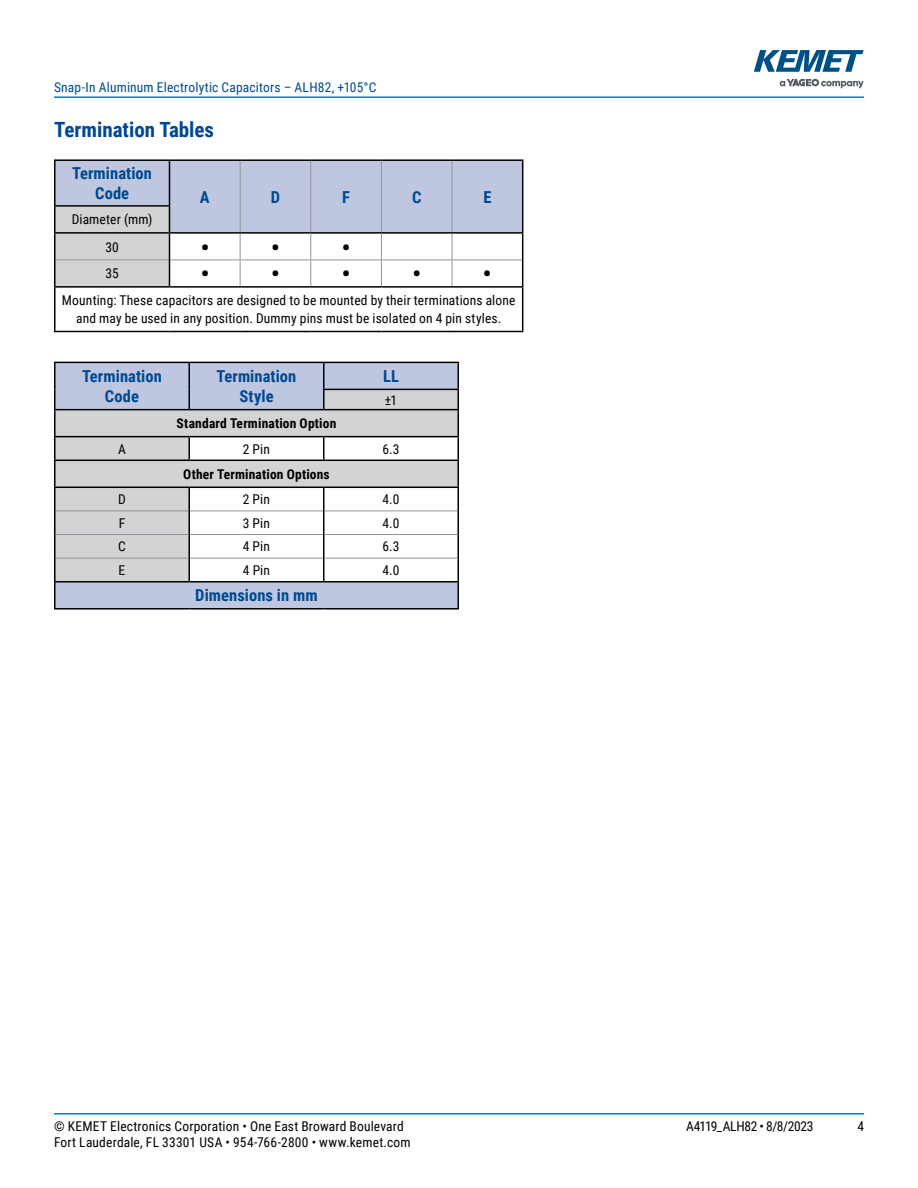
<style>
.page{position:relative;width:918px;height:1188px;background:#fff}
.page>*{position:absolute;margin:0;border:0;box-sizing:border-box;transform-origin:0 0}
.t1{font:700 24px "Roboto Condensed";color:#000}
.t2{font:700 21px "Roboto Condensed";color:#004990}
.t3{font:700 16.5px/19.8px "Roboto Condensed";letter-spacing:.005em;color:#004990;text-align:center}
.t4{font:13.5px/27.2px "Roboto Condensed";letter-spacing:.01em;color:#000;text-align:center}
.t5{font:13.5px "Roboto Condensed";letter-spacing:.01em;color:#004990}
.t6{font:700 13.5px "Roboto Condensed";letter-spacing:.015em;color:#000}
.t7{font:13.5px "Roboto Condensed";letter-spacing:-.025em;color:#000}
</style>
<div class="page">
<hr style="left:54px;top:1113px;width:810px;height:2px;background:#007dc3">
<hr style="left:54px;top:96px;width:810px;height:2px;background:#007dc3">
<svg style="left:780px;top:79px;width:84px;height:9px"></svg>
<svg style="left:754px;top:50px;width:110px;height:22px"></svg>
<hr style="left:54px;top:286px;width:116px;height:2px;background:#000">
<hr style="left:170px;top:286px;width:70px;height:2px;background:#000">
<hr style="left:240px;top:286px;width:71px;height:2px;background:#000">
<hr style="left:311px;top:286px;width:70px;height:2px;background:#000">
<hr style="left:381px;top:286px;width:71px;height:2px;background:#000">
<hr style="left:452px;top:286px;width:71px;height:2px;background:#000">
<hr style="left:54px;top:159px;width:116px;height:2px;background:#000">
<hr style="left:54px;top:161px;width:2px;height:44px;background:#000">
<hr style="left:54px;top:234px;width:2px;height:26px;background:#000">
<hr style="left:54px;top:260px;width:2px;height:26px;background:#000">
<hr style="left:54px;top:288px;width:2px;height:43px;background:#000">
<hr style="left:522px;top:288px;width:1px;height:43px;background:#000">
<hr style="left:54px;top:331px;width:116px;height:1px;background:#000">
<hr style="left:170px;top:331px;width:70px;height:1px;background:#000">
<hr style="left:240px;top:331px;width:71px;height:1px;background:#000">
<hr style="left:311px;top:331px;width:70px;height:1px;background:#000">
<hr style="left:381px;top:331px;width:71px;height:1px;background:#000">
<hr style="left:452px;top:331px;width:71px;height:1px;background:#000">
<hr style="left:54px;top:205px;width:116px;height:2px;background:#000">
<hr style="left:54px;top:207px;width:2px;height:25px;background:#000">
<hr style="left:54px;top:232px;width:116px;height:2px;background:#000">
<hr style="left:170px;top:159px;width:70px;height:2px;background:#000">
<hr style="left:240px;top:159px;width:71px;height:2px;background:#000">
<hr style="left:311px;top:159px;width:70px;height:2px;background:#000">
<hr style="left:381px;top:159px;width:71px;height:2px;background:#000">
<hr style="left:452px;top:159px;width:71px;height:2px;background:#000">
<svg style="left:55px;top:160px;width:468px;height:127px"></svg>
<div style="left:56px;top:363px;width:402px;height:245px;background:#bfc6e0"></div>
<svg style="left:56px;top:389px;width:402px;height:192px;fill:#d1d3d4"></svg>
<hr style="left:56px;top:511px;width:133px;height:1px;background:#939598">
<hr style="left:190px;top:511px;width:133px;height:1px;background:#939598">
<hr style="left:324px;top:511px;width:134px;height:1px;background:#939598">
<hr style="left:56px;top:534px;width:133px;height:1px;background:#939598">
<hr style="left:190px;top:534px;width:133px;height:1px;background:#939598">
<hr style="left:324px;top:534px;width:134px;height:1px;background:#939598">
<hr style="left:56px;top:558px;width:133px;height:1px;background:#939598">
<hr style="left:190px;top:558px;width:133px;height:1px;background:#939598">
<hr style="left:324px;top:558px;width:134px;height:1px;background:#939598">
<svg style="left:189px;top:363px;width:1px;height:46px"></svg>
<svg style="left:323px;top:363px;width:1px;height:46px"></svg>
<svg style="left:189px;top:437px;width:1px;height:23px"></svg>
<svg style="left:323px;top:437px;width:1px;height:23px"></svg>
<svg style="left:189px;top:488px;width:1px;height:93px"></svg>
<svg style="left:323px;top:488px;width:1px;height:93px"></svg>
<hr style="left:54px;top:410px;width:2px;height:26px;background:#000">
<hr style="left:54px;top:437px;width:2px;height:23px;background:#000">
<hr style="left:54px;top:461px;width:2px;height:26px;background:#000">
<hr style="left:54px;top:488px;width:2px;height:23px;background:#000">
<hr style="left:54px;top:511px;width:2px;height:24px;background:#000">
<hr style="left:54px;top:535px;width:2px;height:23px;background:#000">
<hr style="left:54px;top:558px;width:2px;height:23px;background:#000">
<hr style="left:54px;top:362px;width:135px;height:1px;background:#000">
<hr style="left:54px;top:363px;width:2px;height:26px;background:#000">
<hr style="left:189px;top:362px;width:135px;height:1px;background:#000">
<hr style="left:54px;top:389px;width:2px;height:20px;background:#000">
<hr style="left:54px;top:409px;width:135px;height:1px;background:#000">
<hr style="left:189px;top:409px;width:135px;height:1px;background:#000">
<hr style="left:54px;top:581px;width:135px;height:2px;background:#000">
<hr style="left:189px;top:581px;width:135px;height:2px;background:#000">
<hr style="left:324px;top:581px;width:135px;height:2px;background:#000">
<hr style="left:54px;top:583px;width:2px;height:25px;background:#000">
<svg style="left:458px;top:363px;width:1px;height:245px"></svg>
<hr style="left:54px;top:608px;width:135px;height:2px;background:#000">
<hr style="left:189px;top:608px;width:135px;height:2px;background:#000">
<hr style="left:324px;top:608px;width:135px;height:2px;background:#000">
<hr style="left:54px;top:436px;width:135px;height:1px;background:#000">
<hr style="left:189px;top:436px;width:135px;height:1px;background:#000">
<hr style="left:324px;top:436px;width:135px;height:1px;background:#000">
<hr style="left:54px;top:460px;width:135px;height:1px;background:#000">
<hr style="left:189px;top:460px;width:135px;height:1px;background:#000">
<hr style="left:324px;top:460px;width:135px;height:1px;background:#000">
<hr style="left:54px;top:487px;width:135px;height:1px;background:#000">
<hr style="left:189px;top:487px;width:135px;height:1px;background:#000">
<hr style="left:324px;top:487px;width:135px;height:1px;background:#000">
<hr style="left:324px;top:362px;width:135px;height:1px;background:#000">
<hr style="left:323px;top:389px;width:136px;height:1px;background:#000">
<hr style="left:324px;top:409px;width:135px;height:1px;background:#000">
<p class="t5" style="left:54px;top:78px;width:324px">Snap-In Aluminum Electrolytic Capacitors – ALH82, +105°C</p>
<h2 class="t2" style="left:54px;top:115px;width:162px">Termination Tables</h2>
<p class="t3" style="left:72px;top:163px;width:81px">Termination<br>Code</p>
<p class="t3" style="left:200px;top:186px;width:11px">A</p>
<p class="t3" style="left:271px;top:186px;width:11px">D</p>
<p class="t3" style="left:342px;top:186px;width:9px">F</p>
<p class="t3" style="left:412px;top:186px;width:11px">C</p>
<p class="t3" style="left:483px;top:186px;width:10px">E</p>
<p class="t4" style="left:72px;top:206px;width:82px">Diameter (mm)<br>30</p>
<h1 class="t1" style="left:201px;top:230px;width:10px">•</h1>
<h1 class="t1" style="left:271px;top:230px;width:10px">•</h1>
<h1 class="t1" style="left:342px;top:230px;width:10px">•</h1>
<p class="t4" style="left:105px;top:259px;width:15px">35</p>
<h1 class="t1" style="left:201px;top:257px;width:10px">•</h1>
<h1 class="t1" style="left:271px;top:257px;width:10px">•</h1>
<h1 class="t1" style="left:342px;top:257px;width:10px">•</h1>
<h1 class="t1" style="left:412px;top:257px;width:10px">•</h1>
<h1 class="t1" style="left:483px;top:257px;width:10px">•</h1>
<p class="t4" style="left:62px;top:291px;width:455px;line-height:18px">Mounting: These capacitors are designed to be mounted by their terminations alone and may be used in any position. Dummy pins must be isolated on 4 pin styles.</p>
<p class="t3" style="left:82px;top:366px;width:81px">Termination<br>Code</p>
<p class="t3" style="left:217px;top:366px;width:81px">Termination<br>Style</p>
<p class="t3" style="left:383px;top:366px;width:17px">LL</p>
<p class="t4" style="left:385px;top:386px;width:14px">±1</p>
<p class="t6" style="left:177px;top:414px;width:161px">Standard Termination Option</p>
<p class="t4" style="left:118px;top:435px;width:9px">A</p>
<p class="t4" style="left:243px;top:435px;width:29px">2 Pin</p>
<p class="t4" style="left:382px;top:435px;width:19px">6.3</p>
<p class="t6" style="left:183px;top:465px;width:148px">Other Termination Options</p>
<p class="t4" style="left:118px;top:485px;width:9px">D</p>
<p class="t4" style="left:243px;top:485px;width:29px">2 Pin</p>
<p class="t4" style="left:383px;top:485px;width:18px">4.0</p>
<p class="t4" style="left:119px;top:509px;width:8px">F</p>
<p class="t4" style="left:243px;top:509px;width:29px">3 Pin</p>
<p class="t4" style="left:383px;top:509px;width:18px">4.0</p>
<p class="t4" style="left:118px;top:533px;width:9px">C</p>
<p class="t4" style="left:243px;top:533px;width:29px">4 Pin</p>
<p class="t4" style="left:382px;top:533px;width:19px">6.3</p>
<p class="t4" style="left:119px;top:556px;width:8px">E</p>
<p class="t4" style="left:243px;top:556px;width:29px">4 Pin</p>
<p class="t4" style="left:383px;top:556px;width:18px">4.0</p>
<p class="t3" style="left:195px;top:585px;width:124px">Dimensions in mm</p>
<p class="t4" style="left:54px;top:1112px;width:351px">© KEMET Electronics Corporation • One East Broward Boulevard</p>
<p class="t7" style="left:686px;top:1116px;width:129px">A4119_ALH82 • 8/8/2023</p>
<p class="t4" style="left:54px;top:1128px;width:358px">Fort Lauderdale, FL 33301 USA • 954-766-2800 • www.kemet.com</p>
<p class="t4" style="left:857px;top:1112px;width:8px">4</p>
</div>
